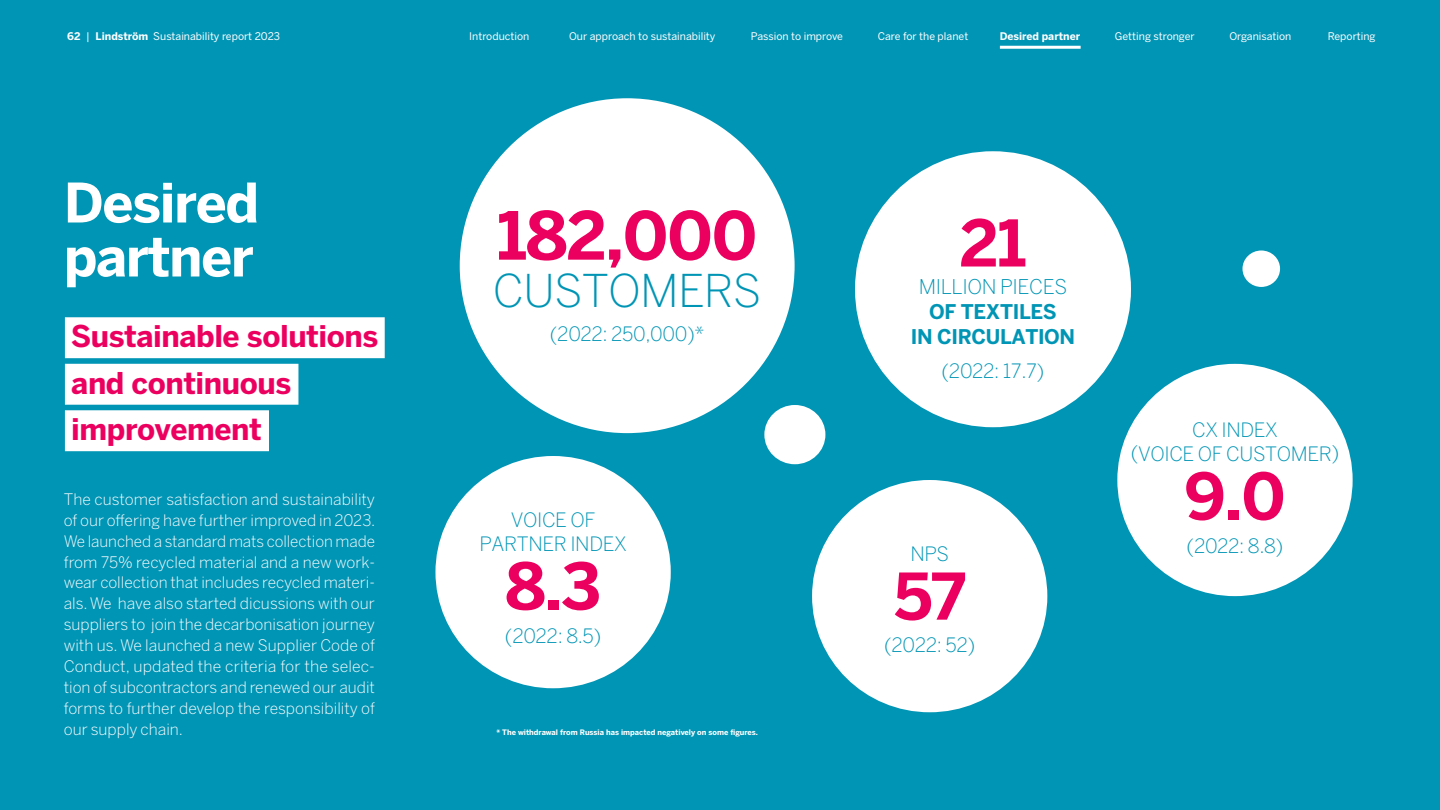
<style>
.page{position:relative;width:1440px;height:810px;background:#fff}
.page>*{position:absolute;margin:0;border:0;box-sizing:border-box;transform-origin:0 0}
.h2_EI_TOC{font:700 65.78px "Benton Sans";letter-spacing:-.02em;color:#ec005f}
.h2_EI_TOC-2{font:700 63.75px "Benton Sans";color:#ec005f}
.h2_musta{font:700 54px/54px "Benton Sans";letter-spacing:-.025em;color:#fff}
.h2_EI_TOC-3{font:300 44.78px "Benton Sans";letter-spacing:-.02em;color:#0095b5}
.Aloitusingressi_otsikko{font:700 29.78px/46.5px "Benton Sans";letter-spacing:-.015em;color:#ec005f}
.h2_EI_TOC-4{font:300 20.17px/24.8px "Benton Sans";letter-spacing:-.02em;color:#0095b5;text-align:center}
.h2_EI_TOC-5{font:700 20.17px "Benton Sans";letter-spacing:-.02em;color:#0095b5}
.h2_EI_TOC-6{font:300 19.65px/23.2px "Benton Sans";letter-spacing:-.02em;color:#0095b5;text-align:center}
.Introteksti_alotusaukeama{font:300 15.75px/20.9px "Benton Sans";color:#fff;text-align:justify}
.t1{font:10.5px "Benton Sans";color:#fff}
.t2{font:700 10.5px "Benton Sans";color:#fff}
.Kuvateksti{font:700 7.5px "Benton Sans";color:#fff}
.s1{font-weight:700}
</style>
<div class="page">
<div style="left:0;top:1px;width:1440px;height:809px;background:#0095b5"></div>
<div style="left:65px;top:317px;width:320px;height:41px;background:#fff"></div>
<div style="left:65px;top:364px;width:233px;height:41px;background:#fff"></div>
<div style="left:65px;top:410px;width:204px;height:41px;background:#fff"></div>
<div style="left:460px;top:98px;width:335px;height:335px;background:#fff;border-radius:50%"></div>
<div style="left:855px;top:151px;width:276px;height:276px;background:#fff;border-radius:50%"></div>
<div style="left:764px;top:405px;width:61px;height:59px;background:#fff;border-radius:50%"></div>
<div style="left:1243px;top:250px;width:37px;height:37px;background:#fff;border-radius:50%"></div>
<div style="left:1117px;top:364px;width:236px;height:232px;background:#fff;border-radius:50%"></div>
<div style="left:812px;top:480px;width:235px;height:232px;background:#fff;border-radius:50%"></div>
<div style="left:435px;top:456px;width:236px;height:232px;background:#fff;border-radius:50%"></div>
<hr style="left:1000px;top:46px;width:81px;height:3px;background:#fff">
<div style="left:0;top:0;width:1440px;height:8px;background:#0095b5"></div>
<p class="t1" style="left:67px;top:30px;width:214px"><span class="s1">62</span> | <span class="s1">Lindström</span> Sustainability report 2023</p>
<p class="t1" style="left:469px;top:30px;width:62px">Introduction</p>
<p class="t1" style="left:569px;top:30px;width:148px">Our approach to sustainability</p>
<p class="t1" style="left:751px;top:30px;width:94px">Passion to improve</p>
<p class="t1" style="left:878px;top:30px;width:92px">Care for the planet</p>
<p class="t2" style="left:1000px;top:29px;width:82px">Desired partner</p>
<p class="t1" style="left:1115px;top:30px;width:81px">Getting stronger</p>
<p class="t1" style="left:1229px;top:30px;width:64px">Organisation</p>
<p class="t1" style="left:1328px;top:30px;width:49px">Reporting</p>
<h2 class="h2_musta" style="left:64px;top:177px;width:197px">Desired partner</h2>
<h4 class="Aloitusingressi_otsikko" style="left:71px;top:313px;width:309px">Sustainable solutions and continuous improvement</h4>
<h4 class="Introteksti_alotusaukeama" style="left:64px;top:488px;width:313px">The customer satisfaction and sustainability of our offering have further improved in 2023.<br>We launched a standard mats collection made from 75% recycled material and a new work&shy;wear collection that includes recycled materi&shy;als. We have also started dicussions with our suppliers to join the decarbonisation journey with us. We launched a new Supplier Code of Conduct, updated the criteria for the selec&shy;tion of subcontractors and renewed our audit forms to further develop the responsibility of our supply chain.</h4>
<p class="h2_EI_TOC" style="left:497px;top:194px;width:262px">182,000</p>
<p class="h2_EI_TOC-3" style="left:493px;top:264px;width:270px">CUSTOMERS</p>
<p class="h2_EI_TOC-6" style="left:550px;top:322px;width:156px">(2022: 250,000)*</p>
<p class="h2_EI_TOC-6" style="left:480px;top:509px;width:149px">VOICE OF<br>PARTNER INDEX</p>
<p class="h2_EI_TOC-2" style="left:505px;top:546px;width:97px">8.3</p>
<p class="h2_EI_TOC-6" style="left:505px;top:624px;width:98px">(2022: 8.5)</p>
<p class="Kuvateksti" style="left:497px;top:728px;width:263px">* The withdrawal from Russia has impacted negatively on some figures.</p>
<p class="h2_EI_TOC-2" style="left:959px;top:203px;width:69px">21</p>
<p class="h2_EI_TOC-4" style="left:919px;top:275px;width:150px">MILLION PIECES<br><span class="s1">OF TEXTILES</span></p>
<p class="h2_EI_TOC-5" style="left:911px;top:324px;width:166px">IN CIRCULATION</p>
<p class="h2_EI_TOC-6" style="left:942px;top:359px;width:104px">(2022: 17.7)</p>
<p class="h2_EI_TOC-6" style="left:910px;top:542px;width:40px">NPS</p>
<p class="h2_EI_TOC-2" style="left:894px;top:556px;width:73px">57</p>
<p class="h2_EI_TOC-6" style="left:884px;top:633px;width:93px">(2022: 52)</p>
<p class="h2_EI_TOC-6" style="left:1192px;top:419px;width:87px">CX INDEX</p>
<p class="h2_EI_TOC-6" style="left:1131px;top:442px;width:210px">(VOICE OF CUSTOMER)</p>
<p class="h2_EI_TOC-2" style="left:1184px;top:456px;width:103px">9.0</p>
<p class="h2_EI_TOC-6" style="left:1187px;top:535px;width:98px">(2022: 8.8)</p>
</div>
